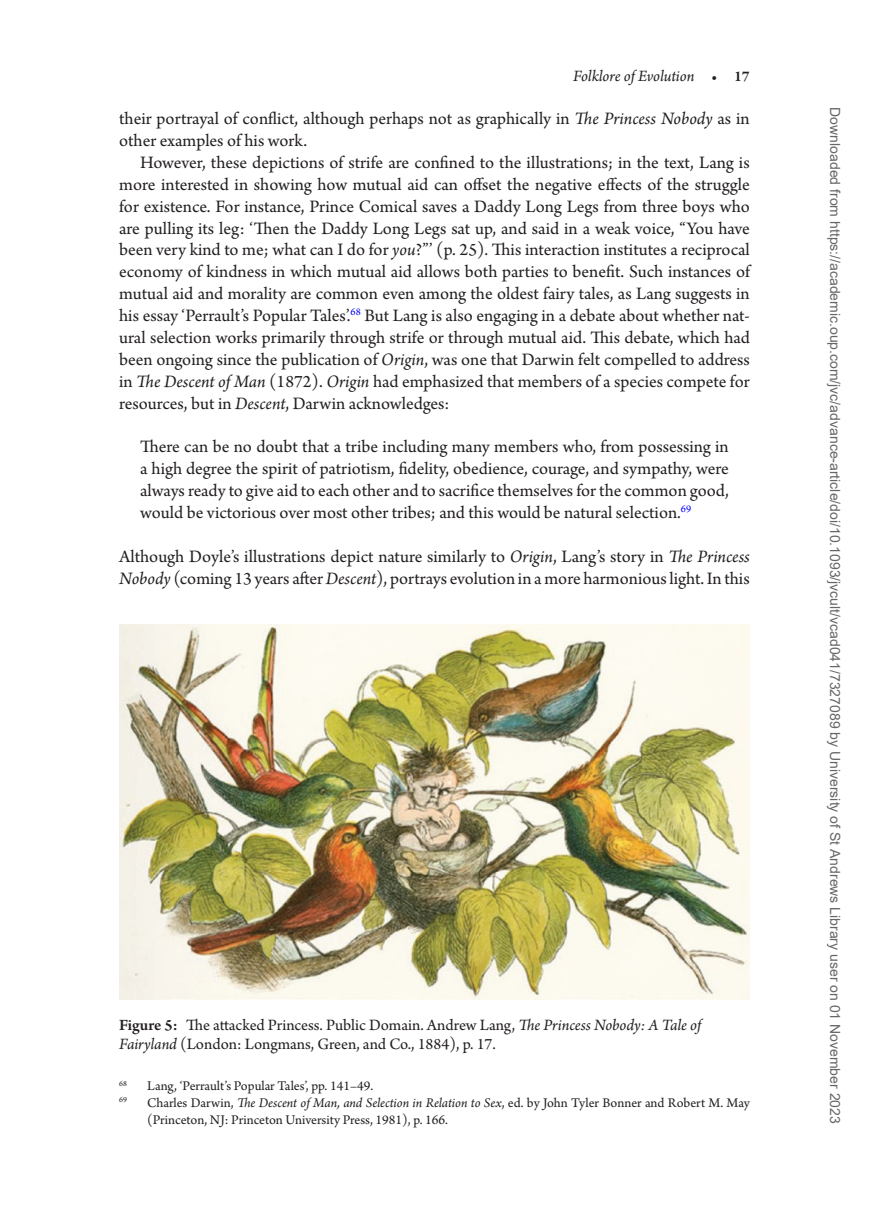
<style>
.page{position:relative;width:869px;height:1231px;background:#fff}
.page>*{position:absolute;margin:0;border:0;box-sizing:border-box;transform-origin:0 0}
.t1{font:18.38px/21.9px "Arno Pro";color:#231f20}
.t2{font:16.62px/19.2px "Arno Pro";color:#231f20}
.t3{font:italic 16.62px "Arno Pro";letter-spacing:-.005em;color:#231f20}
.t4{font:14px/17.5px "Arno Pro";color:#231f20}
.t5{font:14px "Arial";color:#666}
.t6{font:8.22px "Arno Pro";color:#231f20}
.s1{font-weight:600;font-style:normal;font-size:15.75px}
.s2{font-style:italic}
.s3{font-weight:600}
</style>
<div class="page">
<img style="left:119px;top:624px;width:630px;height:375px">
<p class="t3" style="left:573px;top:67px;width:178px">Folklore of Evolution <span class="s1">• 17</span></p>
<p class="t1" style="left:119px;top:109px;width:631px">their portrayal of conflict, although perhaps not as graphically in <span class="s2">The Princess Nobody</span> as in other examples of his work.</p>
<p class="t1" style="left:119px;top:152px;width:632px;text-align:justify;text-indent:21px">However, these depictions of strife are confined to the illustrations; in the text, Lang is more interested in showing how mutual aid can offset the negative effects of the struggle for existence. For instance, Prince Comical saves a Daddy Long Legs from three boys who are pulling its leg: ‘Then the Daddy Long Legs sat up, and said in a weak voice, “You have been very kind to me; what can I do for <span class="s2">you</span>?”’ (p. 25). This interaction institutes a reciprocal economy of kindness in which mutual aid allows both parties to benefit. Such instances of mutual aid and morality are common even among the oldest fairy tales, as Lang suggests in his essay ‘Perrault’s Popular Tales’.<sup>68</sup> But Lang is also engaging in a debate about whether nat&shy;ural selection works primarily through strife or through mutual aid. This debate, which had been ongoing since the publication of <span class="s2">Origin</span>, was one that Darwin felt compelled to address in <span class="s2">The Descent of Man</span> (1872). <span class="s2">Origin</span> had emphasized that members of a species compete for resources, but in <span class="s2">Descent</span>, Darwin acknowledges:</p>
<p class="t1" style="left:140px;top:437px;width:590px;text-align:justify">There can be no doubt that a tribe including many members who, from possessing in a high degree the spirit of patriotism, fidelity, obedience, courage, and sympathy, were always ready to give aid to each other and to sacrifice themselves for the common good, would be victorious over most other tribes; and this would be natural selection.<sup>69</sup></p>
<p class="t1" style="left:119px;top:546px;width:632px">Although Doyle’s illustrations depict nature similarly to <span class="s2">Origin</span>, Lang’s story in <span class="s2">The Princess<br>Nobody</span> (coming 13 years after <span class="s2">Descent</span>), portrays evolution in a more harmonious light. In this</p>
<p class="t2" style="left:119px;top:1016px;width:583px"><span class="s3">Figure 5:</span> The attacked Princess. Public Domain. Andrew Lang, <span class="s2">The Princess Nobody: A Tale of<br>Fairyland</span> (London: Longmans, Green, and Co., 1884), p. 17.</p>
<p class="t6" style="left:119px;top:1078px;width:9px">68</p>
<p class="t4" style="left:147px;top:1077px;width:227px">Lang, ‘Perrault’s Popular Tales’, pp. 141–49.</p>
<p class="t6" style="left:119px;top:1094px;width:9px">69</p>
<p class="t4" style="left:147px;top:1094px;width:604px">Charles Darwin, <span class="s2">The Descent of Man, and Selection in Relation to Sex</span>, ed. by John Tyler Bonner and Robert M. May (Princeton, NJ: Princeton University Press, 1981), p. 166.</p>
<p class="t5" style="left:839px;top:107px;width:1017px;rotate:90deg">Downloaded from https://academic.oup.com/jvc/advance-article/doi/10.1093/jvcult/vcad041/7327089 by University of St Andrews Library user on 01 November 2023</p>
</div>
